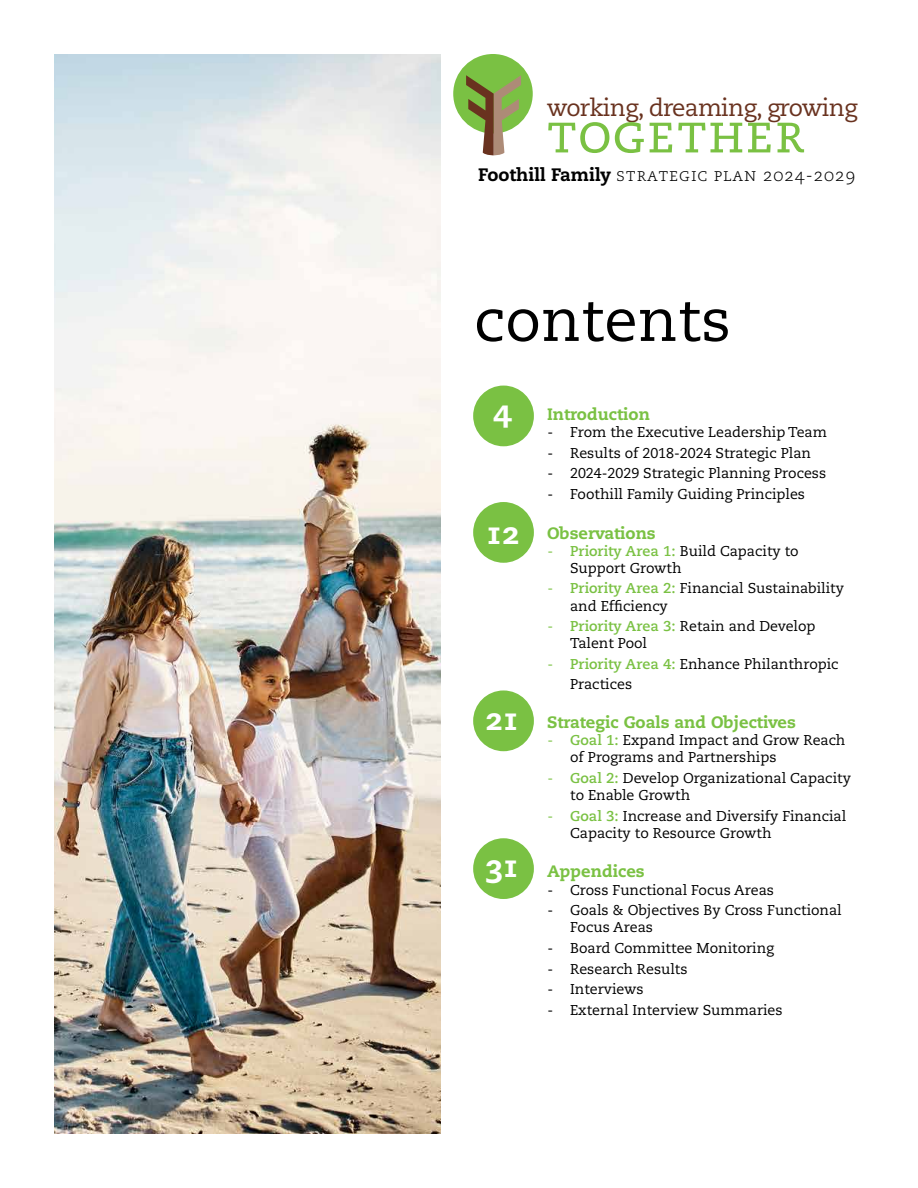
<style>
.page{position:relative;width:918px;height:1188px;background:#fff}
.page>*{position:absolute;margin:0;border:0;box-sizing:border-box;transform-origin:0 0}
.t1{font:60px "Caecilia LT Std";color:#000}
.t2{font:54.75px "Caecilia LT Std";letter-spacing:.02em;color:#7ac143}
.t3{font:800 31.5px "Caecilia LT Std";color:#fff}
.t4{font:24px "Caecilia LT Std";letter-spacing:-.03em;color:#69321f}
.t5{font:300 18px "Caecilia LT Std";letter-spacing:.04em;color:#000}
.t6{font:800 16.5px "Caecilia LT Std";color:#7ac143}
.t7{font:14.25px/17.1px "Caecilia LT Std";color:#000}
.s1{font-weight:800}
.s2{color:#7ac143}
.s3{font-weight:700;color:#7ac143}
</style>
<div class="page">
<img style="left:54px;top:54px;width:386px;height:1080px">
<div style="left:473px;top:386px;width:61px;height:60px;background:#7ac143;border-radius:50%"></div>
<div style="left:473px;top:502px;width:61px;height:61px;background:#7ac143;border-radius:50%"></div>
<div style="left:473px;top:690px;width:61px;height:61px;background:#7ac143;border-radius:50%"></div>
<div style="left:473px;top:838px;width:61px;height:61px;background:#7ac143;border-radius:50%"></div>
<div style="left:453px;top:54px;width:79px;height:80px;background:#7ac143;border-radius:50%"></div>
<svg style="left:466px;top:75px;width:55px;height:81px"></svg>
<h3 class="t4" style="left:547px;top:94px;width:312px">working, dreaming, growing</h3>
<h2 class="t2" style="left:547px;top:102px;width:259px">together</h2>
<p class="t5" style="left:478px;top:164px;width:379px"><span class="s1">Foothill Family</span> strategic plan 2024-2029</p>
<h1 class="t1" style="left:474px;top:285px;width:258px">contents</h1>
<h3 class="t3" style="left:493px;top:391px;width:20px">4</h3>
<h3 class="t3" style="left:485px;top:514px;width:37px">12</h3>
<h3 class="t3" style="left:485px;top:699px;width:37px">21</h3>
<h3 class="t3" style="left:485px;top:847px;width:37px">31</h3>
<p class="t6" style="left:547px;top:404px;width:104px">Introduction</p>
<p class="t7" style="left:548px;top:424px;width:281px">- From the Executive Leadership Team</p>
<p class="t7" style="left:548px;top:445px;width:265px">- Results of 2018-2024 Strategic Plan</p>
<p class="t7" style="left:548px;top:465px;width:280px">- 2024-2029 Strategic Planning Process</p>
<p class="t7" style="left:548px;top:486px;width:259px">- Foothill Family Guiding Principles</p>
<p class="t6" style="left:547px;top:523px;width:110px">Observations</p>
<p class="t7" style="left:570px;top:543px;width:230px;text-indent:-23px"><span class="s2">-</span> <span class="s3">Priority Area 1:</span> Build Capacity to<br>Support Growth</p>
<p class="t7" style="left:570px;top:580px;width:275px;text-indent:-23px"><span class="s2">-</span> <span class="s3">Priority Area 2:</span> Financial Sustainability and Efficiency</p>
<p class="t7" style="left:570px;top:618px;width:247px;text-indent:-23px"><span class="s2">-</span> <span class="s3">Priority Area 3:</span> Retain and Develop<br>Talent Pool</p>
<p class="t7" style="left:570px;top:654px;width:270px;line-height:19.8px;text-indent:-23px"><span class="s2">-</span> <span class="s3">Priority Area 4:</span> Enhance Philanthropic<br>Practices</p>
<p class="t6" style="left:547px;top:712px;width:250px">Strategic Goals and Objectives</p>
<p class="t7" style="left:570px;top:732px;width:277px;text-indent:-23px"><span class="s2">-</span> <span class="s3">Goal 1:</span> Expand Impact and Grow Reach of Programs and Partnerships</p>
<p class="t7" style="left:570px;top:770px;width:282px;text-indent:-23px"><span class="s2">-</span> <span class="s3">Goal 2:</span> Develop Organizational Capacity to Enable Growth</p>
<p class="t7" style="left:570px;top:808px;width:278px;text-indent:-23px"><span class="s2">-</span> <span class="s3">Goal 3:</span> Increase and Diversify Financial<br>Capacity to Resource Growth</p>
<p class="t6" style="left:547px;top:861px;width:99px">Appendices</p>
<p class="t7" style="left:548px;top:881px;width:228px">- Cross Functional Focus Areas</p>
<p class="t7" style="left:570px;top:902px;width:273px;text-indent:-23px">- Goals &amp; Objectives By Cross Functional<br>Focus Areas</p>
<p class="t7" style="left:548px;top:940px;width:228px">- Board Committee Monitoring</p>
<p class="t7" style="left:548px;top:960px;width:141px">- Research Results</p>
<p class="t7" style="left:548px;top:981px;width:97px">- Interviews</p>
<p class="t7" style="left:548px;top:1002px;width:237px">- External Interview Summaries</p>
</div>
